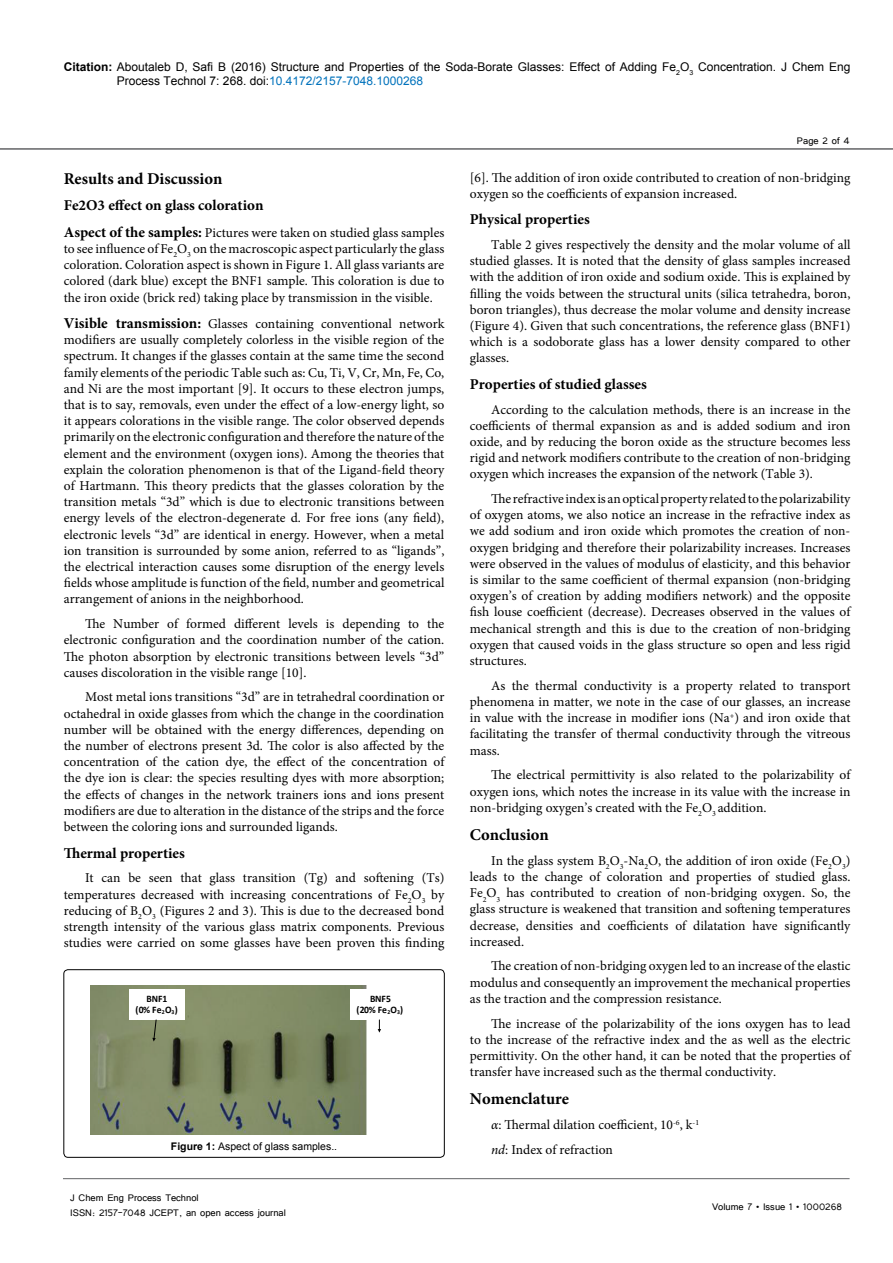
<style>
.page{position:relative;width:893px;height:1263px;background:#fff}
.page>*{position:absolute;margin:0;border:0;box-sizing:border-box;transform-origin:0 0}
.t1{font:700 16.5px "Minion Pro";color:#000}
.t2{font:700 15px "Minion Pro";color:#000}
.Text{font:13.5px/16.2px "Minion Pro";color:#000;text-align:justify}
.t3{font:12px/14.4px "Arial";color:#000}
.t4{font:12px/14.4px "Tunga";color:#000}
.t5{font:10.5px "Arial";color:#000}
.t6{font:700 9.9px/11.2px "Calibri";letter-spacing:.005em;color:#000;text-align:center}
.s1{font-weight:700}
.s2{color:#0072bc}
.s3{font-weight:700;font-size:15px}
.s4{font-style:italic}
</style>
<div class="page">
<hr style="left:0;top:148px;width:893px;height:2px;background:#636466">
<hr style="left:63px;top:1178px;width:787px;height:1px;background:#636466">
<div style="left:64px;top:970px;width:380px;height:187px;border:1px solid #000;border-radius:4px"></div>
<img style="left:90px;top:986px;width:276px;height:148px">
<div style="left:129px;top:989px;width:56px;height:31px;background:#fff"></div>
<div style="left:350px;top:989px;width:60px;height:31px;background:#fff"></div>
<svg style="left:152px;top:1019px;width:5px;height:22px"></svg>
<svg style="left:378px;top:1020px;width:3px;height:12px"></svg>
<p class="t3" style="left:117px;top:60px;width:735px;text-indent:-53px"><span class="s1">Citation:</span> Aboutaleb D, Safi B (2016) Structure and Properties of the Soda-Borate Glasses: Effect of Adding Fe<sub>2</sub>O<sub>3</sub> Concentration. J Chem Eng<br>Process Technol 7: 268. doi:<span class="s2">10.4172/2157-7048.1000268</span></p>
<p class="t1" style="left:64px;top:167px;width:160px">Results and Discussion</p>
<p class="t2" style="left:64px;top:195px;width:201px">Fe2O3 effect on glass coloration</p>
<p class="Text" style="left:64px;top:224px;width:382px"><span class="s3">Aspect of the samples:</span> Pictures were taken on studied glass samples to see influence of Fe<sub>2</sub>O<sub>3</sub> on the macroscopic aspect particularly the glass coloration. Coloration aspect is shown in Figure 1. All glass variants are colored (dark blue) except the BNF1 sample. This coloration is due to the iron oxide (brick red) taking place by transmission in the visible.</p>
<p class="Text" style="left:64px;top:316px;width:382px"><span class="s3">Visible transmission:</span> Glasses containing conventional network modifiers are usually completely colorless in the visible region of the spectrum. It changes if the glasses contain at the same time the second family elements of the periodic Table such as: Cu, Ti, V, Cr, Mn, Fe, Co, and Ni are the most important [9]. It occurs to these electron jumps, that is to say, removals, even under the effect of a low-energy light, so it appears colorations in the visible range. The color observed depends primarily on the electronic configuration and therefore the nature of the element and the environment (oxygen ions). Among the theories that explain the coloration phenomenon is that of the Ligand-field theory of Hartmann. This theory predicts that the glasses coloration by the transition metals “3d” which is due to electronic transitions between energy levels of the electron-degenerate d. For free ions (any field), electronic levels “3d” are identical in energy. However, when a metal ion transition is surrounded by some anion, referred to as “ligands”, the electrical interaction causes some disruption of the energy levels fields whose amplitude is function of the field, number and geometrical arrangement of anions in the neighborhood.</p>
<p class="Text" style="left:64px;top:616px;width:382px;text-indent:21px">The Number of formed different levels is depending to the electronic configuration and the coordination number of the cation.<br>The photon absorption by electronic transitions between levels “3d” causes discoloration in the visible range [10].</p>
<p class="Text" style="left:64px;top:689px;width:382px;text-indent:21px">Most metal ions transitions “3d” are in tetrahedral coordination or octahedral in oxide glasses from which the change in the coordination number will be obtained with the energy differences, depending on the number of electrons present 3d. The color is also affected by the concentration of the cation dye, the effect of the concentration of the dye ion is clear: the species resulting dyes with more absorption; the effects of changes in the network trainers ions and ions present modifiers are due to alteration in the distance of the strips and the force between the coloring ions and surrounded ligands.</p>
<p class="t2" style="left:64px;top:842px;width:123px">Thermal properties</p>
<p class="Text" style="left:64px;top:870px;width:382px;text-indent:21px">It can be seen that glass transition (Tg) and softening (Ts) temperatures decreased with increasing concentrations of Fe<sub>2</sub>O<sub>3</sub> by reducing of B<sub>2</sub>O<sub>3</sub> (Figures 2 and 3). This is due to the decreased bond strength intensity of the various glass matrix components. Previous studies were carried on some glasses have been proven this finding</p>
<p class="t6" style="left:136px;top:992px;width:44px">BNF1<br>(0% Fe<sub>2</sub>O<sub>3</sub>)</p>
<p class="t6" style="left:357px;top:992px;width:48px">BNF5<br>(20% Fe<sub>2</sub>O<sub>3</sub>)</p>
<p class="t5" style="left:171px;top:1139px;width:168px"><span class="s1">Figure 1:</span> Aspect of glass samples..</p>
<p class="t4" style="left:70px;top:1190px;width:217px">J Chem Eng Process Technol<br>ISSN: 2157-7048 JCEPT, an open access journal</p>
<p class="t4" style="left:797px;top:133px;width:55px">Page 2 of 4</p>
<p class="Text" style="left:470px;top:169px;width:382px">[6]. The addition of iron oxide contributed to creation of non-bridging oxygen so the coefficients of expansion increased.</p>
<p class="t2" style="left:470px;top:209px;width:121px">Physical properties</p>
<p class="Text" style="left:470px;top:237px;width:382px;text-indent:21px">Table 2 gives respectively the density and the molar volume of all studied glasses. It is noted that the density of glass samples increased with the addition of iron oxide and sodium oxide. This is explained by filling the voids between the structural units (silica tetrahedra, boron, boron triangles), thus decrease the molar volume and density increase (Figure 4). Given that such concentrations, the reference glass (BNF1) which is a sodoborate glass has a lower density compared to other glasses.</p>
<p class="t2" style="left:470px;top:373px;width:179px">Properties of studied glasses</p>
<p class="Text" style="left:470px;top:401px;width:382px;text-indent:21px">According to the calculation methods, there is an increase in the coefficients of thermal expansion as and is added sodium and iron oxide, and by reducing the boron oxide as the structure becomes less rigid and network modifiers contribute to the creation of non-bridging oxygen which increases the expansion of the network (Table 3).</p>
<p class="Text" style="left:470px;top:491px;width:382px;text-indent:21px">The refractive index is an optical property related to the polarizability of oxygen atoms, we also notice an increase in the refractive index as we add sodium and iron oxide which promotes the creation of non&shy;oxygen bridging and therefore their polarizability increases. Increases were observed in the values of modulus of elasticity, and this behavior is similar to the same coefficient of thermal expansion (non-bridging oxygen’s of creation by adding modifiers network) and the opposite fish louse coefficient (decrease). Decreases observed in the values of mechanical strength and this is due to the creation of non-bridging oxygen that caused voids in the glass structure so open and less rigid structures.</p>
<p class="Text" style="left:470px;top:677px;width:382px;text-indent:21px">As the thermal conductivity is a property related to transport phenomena in matter, we note in the case of our glasses, an increase in value with the increase in modifier ions (Na<sup>+</sup>) and iron oxide that facilitating the transfer of thermal conductivity through the vitreous mass.</p>
<p class="Text" style="left:470px;top:767px;width:382px;text-indent:21px">The electrical permittivity is also related to the polarizability of oxygen ions, which notes the increase in its value with the increase in non-bridging oxygen’s created with the Fe<sub>2</sub>O<sub>3</sub> addition.</p>
<p class="t1" style="left:470px;top:823px;width:81px">Conclusion</p>
<p class="Text" style="left:470px;top:852px;width:382px;text-indent:21px">In the glass system B<sub>2</sub>O<sub>3</sub>-Na<sub>2</sub>O, the addition of iron oxide (Fe<sub>2</sub>O<sub>3</sub>) leads to the change of coloration and properties of studied glass.<br>Fe<sub>2</sub>O<sub>3</sub> has contributed to creation of non-bridging oxygen. So, the glass structure is weakened that transition and softening temperatures decrease, densities and coefficients of dilatation have significantly increased.</p>
<p class="Text" style="left:470px;top:958px;width:382px;text-indent:21px">The creation of non-bridging oxygen led to an increase of the elastic modulus and consequently an improvement the mechanical properties as the traction and the compression resistance.</p>
<p class="Text" style="left:470px;top:1015px;width:382px;text-indent:21px">The increase of the polarizability of the ions oxygen has to lead to the increase of the refractive index and the as well as the electric permittivity. On the other hand, it can be noted that the properties of transfer have increased such as the thermal conductivity.</p>
<p class="t1" style="left:470px;top:1087px;width:101px">Nomenclature</p>
<p class="Text" style="left:491px;top:1117px;width:209px"><span class="s4">α</span>: Thermal dilation coefficient, 10<sup>-6</sup>, k<sup>-1</sup></p>
<p class="Text" style="left:491px;top:1141px;width:123px"><span class="s4">nd</span>: Index of refraction</p>
<p class="t4" style="left:712px;top:1199px;width:132px">Volume 7 • Issue 1 • 1000268</p>
</div>
